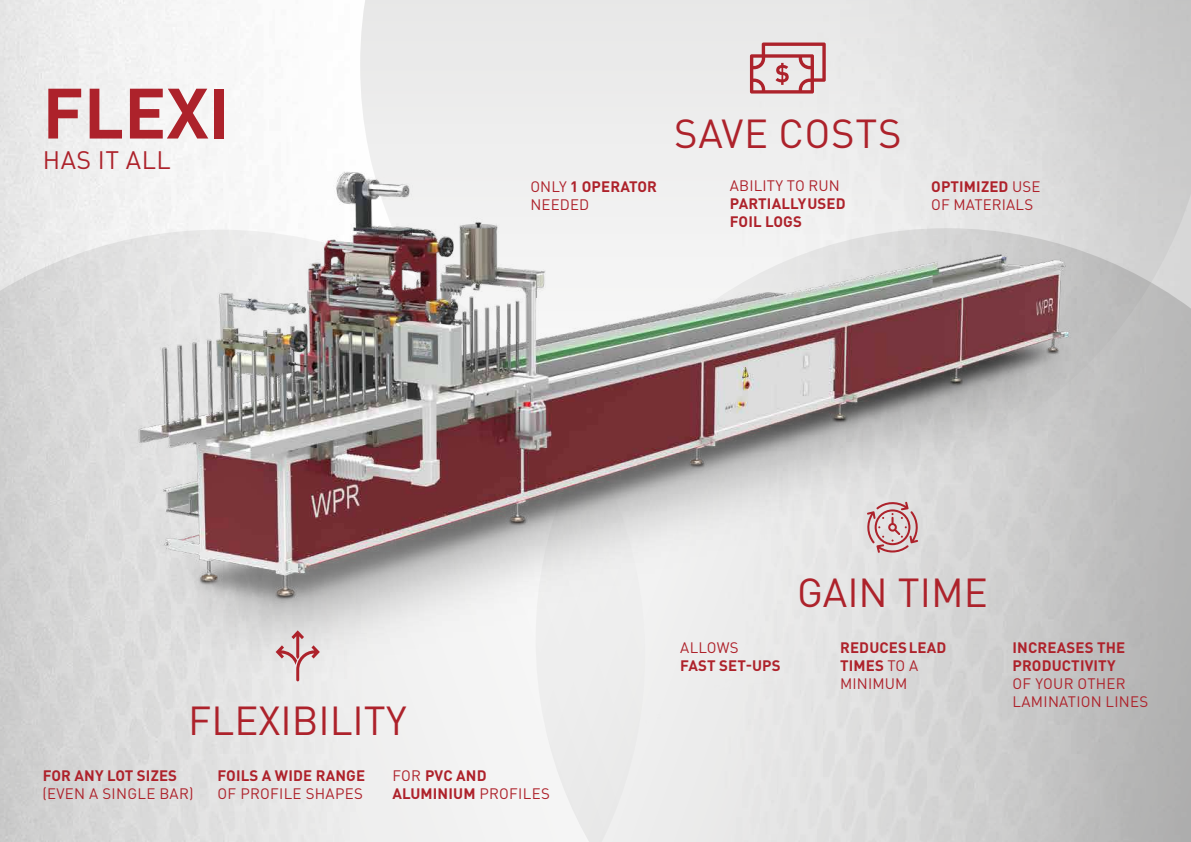
<style>
.page{position:relative;width:1191px;height:842px;background:#fff}
.page>*{position:absolute;margin:0;border:0;box-sizing:border-box;transform-origin:0 0}
.t1{font:700 70px "DIN Pro";color:#ad222b}
.t2{font:40px "DIN Pro";color:#ad222b}
.t3{font:40px "DIN Pro";letter-spacing:.02em;color:#ad222b}
.t4{font:25px "DIN Pro";letter-spacing:.02em;color:#ad222b}
.t5{font:700 15px/18px "DIN Pro";letter-spacing:.01em;color:#ae222b}
.t6{font:15px/18px "DIN Pro";letter-spacing:.02em;color:#ae222b}
.s1{font-weight:700}
.s2{font-weight:400}
</style>
<div class="page">
<svg style="left:0;top:809px;width:535px;height:33px"></svg>
<svg style="left:535px;top:809px;width:656px;height:33px;background:#d7d7d7"></svg>
<img style="left:0;top:0;width:1191px;height:809px">
<svg style="left:865px;top:500px;width:54px;height:53px;background:#d3b3b5"></svg>
<svg style="left:276px;top:630px;width:44px;height:51px;background:#dbc3c5"></svg>
<svg style="left:750px;top:43px;width:75px;height:51px;background:#d4a4a7"></svg>
<h1 class="t1" style="left:43px;top:55px;width:189px">FLEXI</h1>
<h3 class="t4" style="left:43px;top:140px;width:129px">HAS IT ALL</h3>
<h2 class="t3" style="left:674px;top:102px;width:229px">SAVE COSTS</h2>
<p class="t6" style="left:530px;top:176px;width:128px">ONLY <span class="s1">1 OPERATOR<br></span>NEEDED</p>
<p class="t6" style="left:730px;top:175px;width:111px">ABILITY TO RUN</p>
<p class="t5" style="left:730px;top:193px;width:117px">PARTIALLY USED<br>FOIL LOGS</p>
<p class="t6" style="left:931px;top:176px;width:111px"><span class="s1">OPTIMIZED</span> USE<br>OF MATERIALS</p>
<h2 class="t2" style="left:188px;top:689px;width:220px">FLEXIBILITY</h2>
<p class="t6" style="left:680px;top:637px;width:60px">ALLOWS</p>
<p class="t5" style="left:680px;top:655px;width:102px">FAST SET-UPS</p>
<h2 class="t2" style="left:797px;top:561px;width:192px">GAIN TIME</h2>
<p class="t5" style="left:840px;top:637px;width:108px">REDUCES LEAD<br>TIMES <span class="s2">TO A<br>MINIMUM</span></p>
<p class="t5" style="left:1012px;top:637px;width:114px">INCREASES THE<br>PRODUCTIVITY</p>
<p class="t6" style="left:1012px;top:673px;width:137px">OF YOUR OTHER<br>LAMINATION LINES</p>
<p class="t5" style="left:43px;top:765px;width:136px">FOR ANY LOT SIZES</p>
<p class="t6" style="left:43px;top:783px;width:153px">(EVEN A SINGLE BAR)</p>
<p class="t5" style="left:217px;top:765px;width:149px">FOILS A WIDE RANGE</p>
<p class="t6" style="left:217px;top:783px;width:147px">OF PROFILE SHAPES</p>
<p class="t5" style="left:392px;top:765px;width:159px"><span class="s2">FOR</span> PVC AND<br>ALUMINIUM <span class="s2">PROFILES</span></p>
</div>
